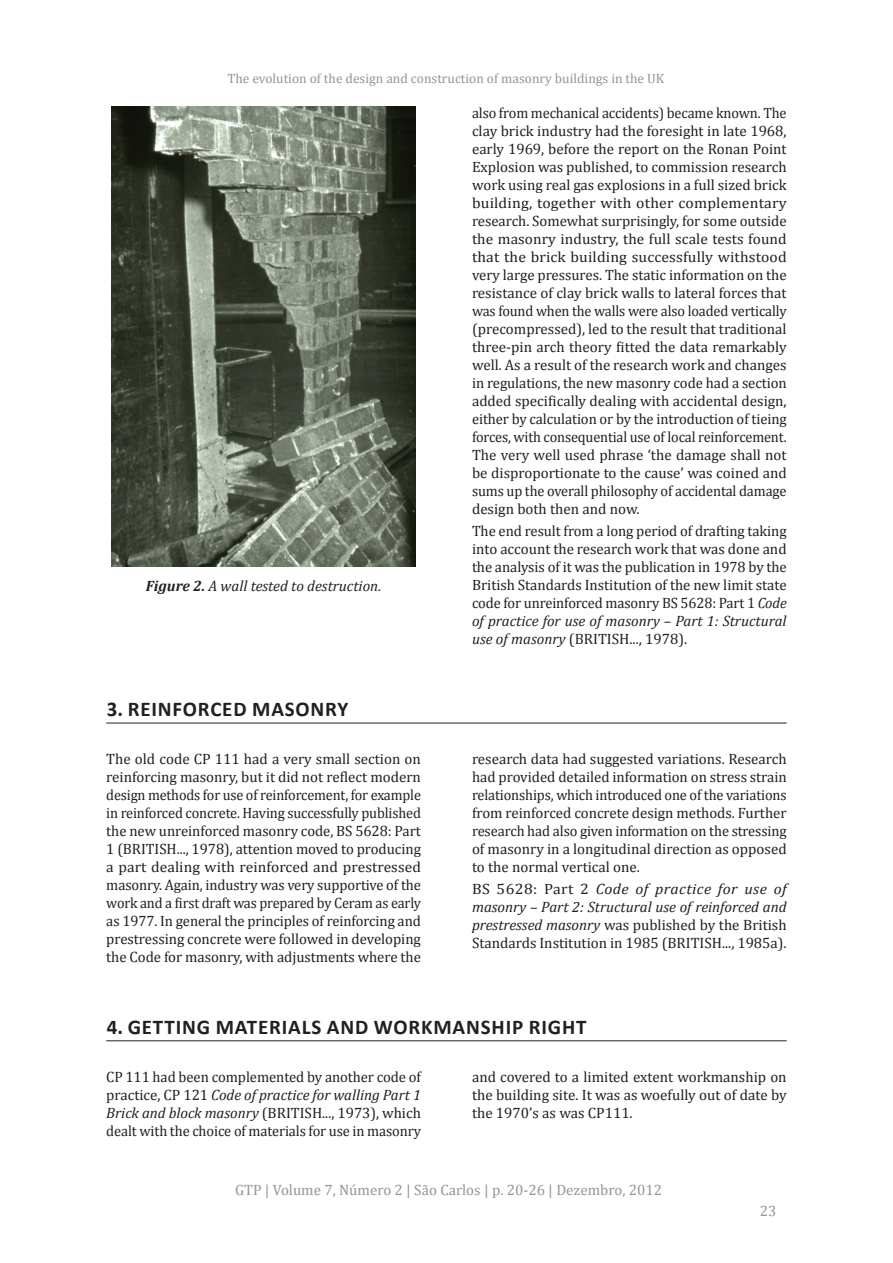
<style>
.page{position:relative;width:893px;height:1263px;background:#fff}
.page>*{position:absolute;margin:0;border:0;box-sizing:border-box;transform-origin:0 0}
.t1{font:700 21px "Calibri";letter-spacing:.04em;color:#231f20}
.Corpo{font:15px/18px "Cambria";letter-spacing:-.005em;color:#231f20;text-align:justify}
.Corpo-2{font:15px/18px "Cambria";letter-spacing:-.005em;color:#231f20;text-align:justify;scale:.96 1}
.Corpo-3{font:italic 15px/18px "Cambria";color:#231f20;text-align:justify;scale:1.05 1}
.t2{font:15px "Cambria";color:#939598}
._1__Legenda_figura{font:italic 15px "Cambria";color:#231f20}
.t3{font:13.5px "Cambria";color:#939598}
.s1{font-weight:700}
.s2{font-style:italic}
.s3{font-style:normal}
</style>
<div class="page">
<hr style="left:106px;top:723px;width:681px;height:1px;background:#231f20">
<hr style="left:106px;top:1040px;width:681px;height:1px;background:#231f20">
<img style="left:112px;top:106px;width:304px;height:461px">
<p class="t3" style="left:227px;top:70px;width:438px">The evolution of the design and construction of masonry buildings in the UK</p>
<p class="_1__Legenda_figura" style="left:146px;top:575px;width:237px"><span class="s1">Figure 2.</span> A wall tested to destruction.</p>
<p class="Corpo-2" style="left:472px;top:104px;width:329px">also from mechanical accidents) became known. The clay brick industry had the foresight in late 1968, early 1969, before the report on the Ronan Point Explosion was published, to commission research work using real gas explosions in a full sized brick building, together with other complementary research. Somewhat surprisingly, for some outside the masonry industry, the full scale tests found that the brick building successfully withstood very large pressures. The static information on the resistance of clay brick walls to lateral forces that was found when the walls were also loaded vertically (precompressed), led to the result that traditional three-pin arch theory fitted the data remarkably well. As a result of the research work and changes in regulations, the new masonry code had a section added specifically dealing with accidental design, either by calculation or by the introduction of tieing forces, with consequential use of local reinforcement.<br>The very well used phrase ‘the damage shall not be disproportionate to the cause’ was coined and sums up the overall philosophy of accidental damage design both then and now.</p>
<p class="Corpo" style="left:472px;top:522px;width:316px">The end result from a long period of drafting taking into account the research work that was done and the analysis of it was the publication in 1978 by the British Standards Institution of the new limit state code for unreinforced masonry BS 5628: Part 1 <span class="s2">Code of practice for use of masonry – Part 1: Structural use of masonry</span> (BRITISH..., 1978).</p>
<p class="t1" style="left:107px;top:696px;width:243px">3. REINFORCED MASONRY</p>
<p class="Corpo" style="left:106px;top:750px;width:316px">The old code CP 111 had a very small section on reinforcing masonry, but it did not reflect modern design methods for use of reinforcement, for example in reinforced concrete. Having successfully published the new unreinforced masonry code, BS 5628: Part 1 (BRITISH..., 1978), attention moved to producing a part dealing with reinforced and prestressed masonry. Again, industry was very supportive of the work and a first draft was prepared by Ceram as early as 1977. In general the principles of reinforcing and prestressing concrete were followed in developing the Code for masonry, with adjustments where the</p>
<p class="Corpo" style="left:472px;top:750px;width:316px">research data had suggested variations. Research had provided detailed information on stress strain relationships, which introduced one of the variations from reinforced concrete design methods. Further research had also given information on the stressing of masonry in a longitudinal direction as opposed to the normal vertical one.</p>
<p class="Corpo-3" style="left:472px;top:879px;width:301px"><span class="s3">BS 5628: Part 2</span> Code of practice for use of masonry – Part 2: Structural use of reinforced and prestressed masonry <span class="s3">was published by the British Standards Institution in 1985 (BRITISH..., 1985a).</span></p>
<p class="t1" style="left:107px;top:1014px;width:481px">4. GETTING MATERIALS AND WORKMANSHIP RIGHT</p>
<p class="Corpo" style="left:106px;top:1068px;width:316px">CP 111 had been complemented by another code of practice, CP 121 <span class="s2">Code of practice for walling Part 1<br>Brick and block masonry</span> (BRITISH..., 1973), which dealt with the choice of materials for use in masonry</p>
<p class="Corpo" style="left:472px;top:1068px;width:316px">and covered to a limited extent workmanship on the building site. It was as woefully out of date by the 1970’s as was CP111.</p>
<p class="t2" style="left:235px;top:1181px;width:428px">GTP | Volume 7, Número 2 | São Carlos | p. 20-26 | Dezembro, 2012</p>
<p class="t2" style="left:760px;top:1202px;width:18px">23</p>
</div>
